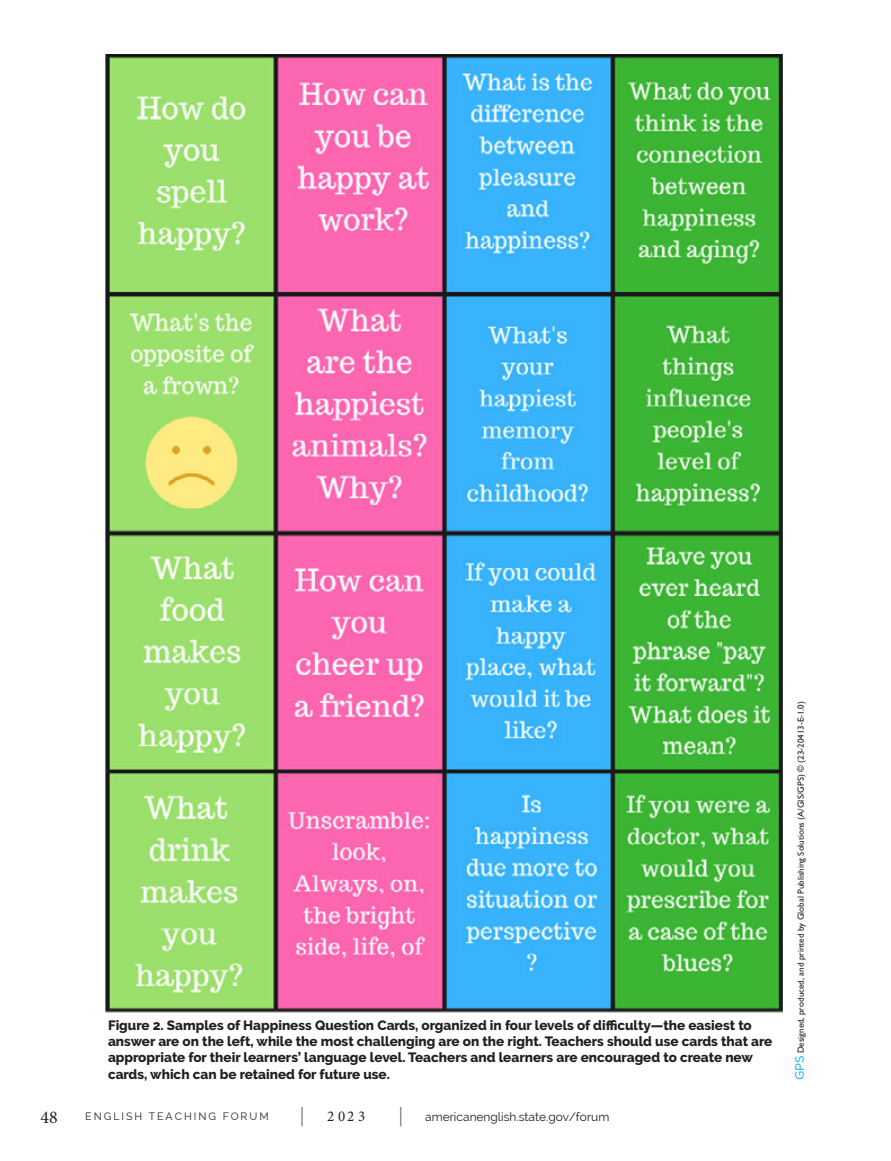
<style>
.page{position:relative;width:891px;height:1161px;background:#fff}
.page>*{position:absolute;margin:0;border:0;box-sizing:border-box;transform-origin:0 0}
.t1{font:18px "Minion Pro";color:#231f20}
.t2{font:15px "Minion Pro";color:#231f20}
.t3{font:800 13.5px/16.2px "Raleway";color:#231f20}
.t4{font:12px "Raleway";color:#231f20}
.t5{font:10.5px "Raleway";letter-spacing:.19em;color:#231f20}
.t6{font:9px "Gill Sans Std";color:#231f20}
.s1{font-family:"Gotham";font-size:12px;color:#00aeef}
</style>
<div class="page">
<svg style="left:301px;top:1107px;width:2px;height:19px"></svg>
<svg style="left:400px;top:1107px;width:1px;height:19px"></svg>
<img style="left:105px;top:54px;width:678px;height:958px">
<p class="t3" style="left:108px;top:1017px;width:666px">Figure 2. Samples of Happiness Question Cards, organized in four levels of difficulty—the easiest to answer are on the left, while the most challenging are on the right. Teachers should use cards that are appropriate for their learners’ language level. Teachers and learners are encouraged to create new cards, which can be retained for future use.</p>
<h1 class="t1" style="left:40px;top:1105px;width:19px">48</h1>
<p class="t5" style="left:85px;top:1110px;width:185px">ENGLISH TEACHING FORUM</p>
<p class="t2" style="left:327px;top:1106px;width:40px">2023</p>
<p class="t4" style="left:425px;top:1110px;width:186px">americanenglish.state.gov/forum</p>
<p class="t6" style="left:796px;top:1080px;width:380px;rotate:-90deg"><span class="s1">GPS</span> Designed, produced, and printed by Global Publishing Solutions (A/GIS/GPS) © (23-20413-E-1.0)</p>
</div>
